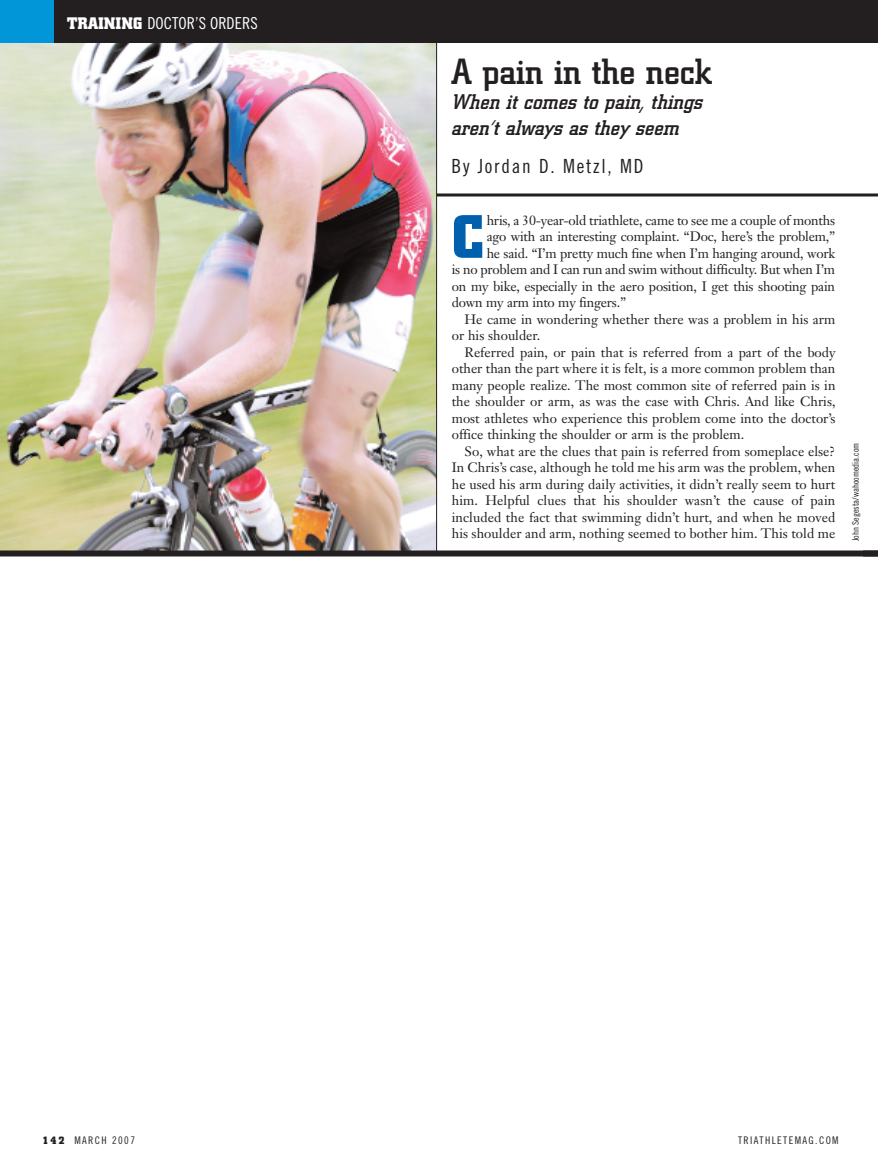
<style>
.page{position:relative;width:878px;height:1161px;background:#fff}
.page>*{position:absolute;margin:0;border:0;box-sizing:border-box;transform-origin:0 0}
.t1{font:700 60.45px "City";color:#0160ae}
.t2{font:500 36px "City";color:#231f20}
.t3{font:italic 500 21px/25.5px "City";letter-spacing:.005em;color:#231f20}
.t4{font:19.5px "Trade Gothic Cond Eighteen";letter-spacing:.09em;color:#231f20}
.t5{font:16.5px "Trade Gothic Cond Eighteen";color:#fff}
.t6{font:13.5px "Janson Text";color:#231f20}
.t7{font:10.5px "Trade Gothic Cond Eighteen";letter-spacing:.135em;color:#231f20}
.t8{font:9px "Trade Gothic Cond Eighteen";color:#231f20}
.s1{font-family:"City";font-weight:700}
</style>
<div class="page">
<hr style="left:435px;top:194px;width:443px;height:2px;background:#231f20">
<img style="left:0;top:43px;width:436px;height:507px">
<div style="left:0;top:550px;width:878px;height:6px;background:#231f20"></div>
<div style="left:0;top:0;width:878px;height:43px;background:#231f20"></div>
<div style="left:0;top:0;width:54px;height:43px;background:#0196d7"></div>
<p class="t5" style="left:67px;top:17px;width:192px"><span class="s1">TRAINING</span> DOCTOR’S ORDERS</p>
<h2 class="t2" style="left:451px;top:58px;width:262px">A pain in the neck</h2>
<h3 class="t3" style="left:451px;top:91px;width:252px">When it comes to pain, things aren’t always as they seem</h3>
<h3 class="t4" style="left:451px;top:158px;width:193px">By Jordan D. Metzl, MD</h3>
<h1 class="t1" style="left:452px;top:215px;width:33px">C</h1>
<p class="t6" style="left:486px;top:215px;width:350px">hris, a 30-year-old triathlete, came to see me a couple of months</p>
<p class="t6" style="left:486px;top:231px;width:350px">ago with an interesting complaint. “Doc, here’s the problem,”</p>
<p class="t6" style="left:486px;top:248px;width:350px">he said. “I’m pretty much fine when I’m hanging around, work</p>
<p class="t6" style="left:452px;top:264px;width:385px">is no problem and I can run and swim without difficulty. But when I’m</p>
<p class="t6" style="left:452px;top:281px;width:385px">on my bike, especially in the aero position, I get this shooting pain</p>
<p class="t6" style="left:452px;top:297px;width:176px">down my arm into my fingers.”</p>
<p class="t6" style="left:464px;top:314px;width:372px">He came in wondering whether there was a problem in his arm</p>
<p class="t6" style="left:452px;top:330px;width:90px">or his shoulder.</p>
<p class="t6" style="left:464px;top:347px;width:372px">Referred pain, or pain that is referred from a part of the body</p>
<p class="t6" style="left:452px;top:363px;width:385px">other than the part where it is felt, is a more common problem than</p>
<p class="t6" style="left:452px;top:380px;width:385px">many people realize. The most common site of referred pain is in</p>
<p class="t6" style="left:452px;top:396px;width:385px">the shoulder or arm, as was the case with Chris. And like Chris,</p>
<p class="t6" style="left:452px;top:413px;width:385px">most athletes who experience this problem come into the doctor’s</p>
<p class="t6" style="left:452px;top:429px;width:294px">office thinking the shoulder or arm is the problem.</p>
<p class="t6" style="left:464px;top:446px;width:372px">So, what are the clues that pain is referred from someplace else?</p>
<p class="t6" style="left:452px;top:462px;width:385px">In Chris’s case, although he told me his arm was the problem, when</p>
<p class="t6" style="left:452px;top:479px;width:385px">he used his arm during daily activities, it didn’t really seem to hurt</p>
<p class="t6" style="left:452px;top:495px;width:385px">him. Helpful clues that his shoulder wasn’t the cause of pain</p>
<p class="t6" style="left:452px;top:512px;width:385px">included the fact that swimming didn’t hurt, and when he moved</p>
<p class="t6" style="left:452px;top:528px;width:385px">his shoulder and arm, nothing seemed to bother him. This told me</p>
<p class="t8" style="left:852px;top:541px;width:100px;rotate:-90deg">John Segesta/wahoomedia.com</p>
<p class="t7" style="left:43px;top:1136px;width:94px"><span class="s1">142</span> MARCH 2007</p>
<p class="t7" style="left:738px;top:1136px;width:102px">TRIATHLETEMAG.COM</p>
</div>
